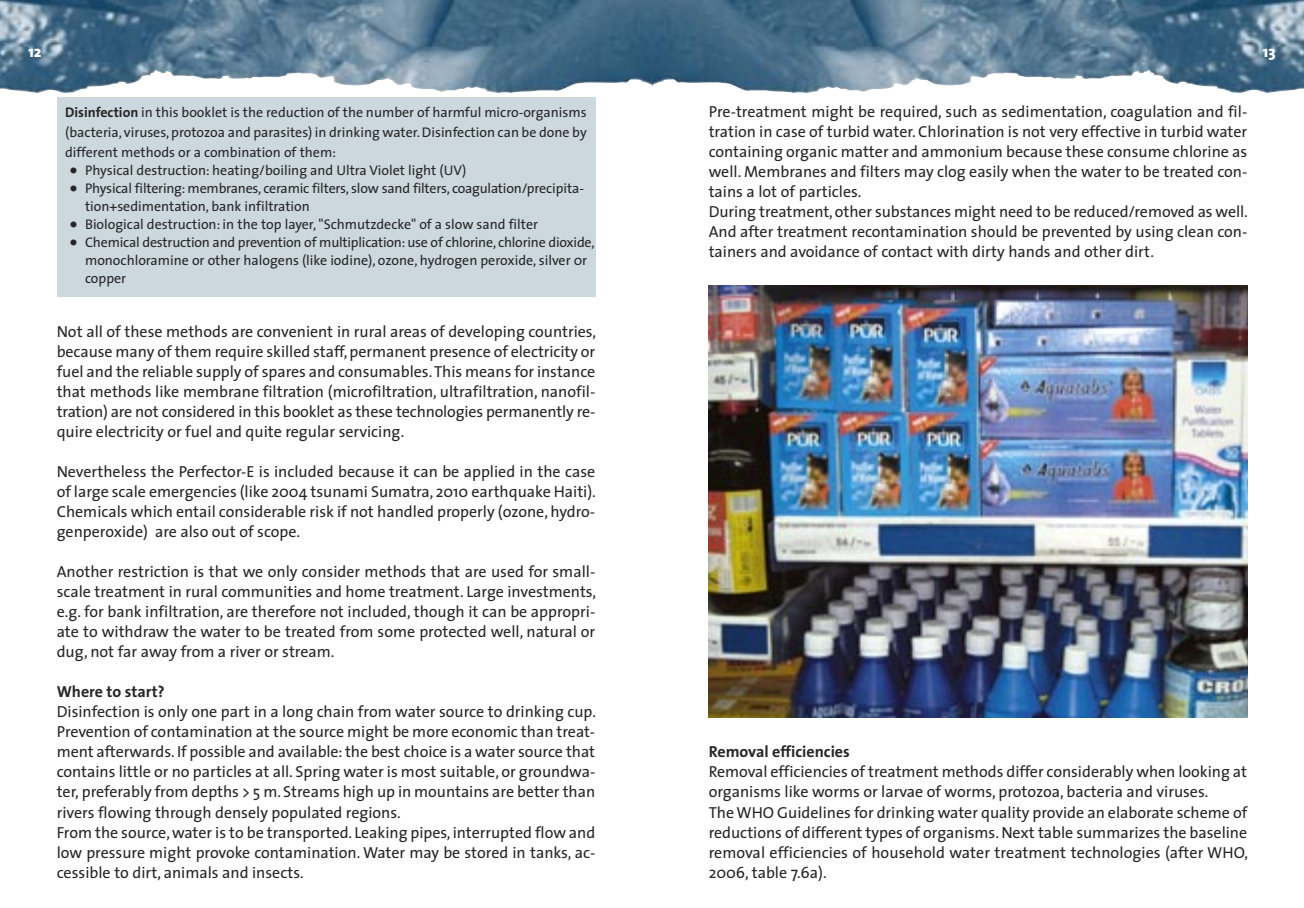
<style>
.page{position:relative;width:1304px;height:908px;background:#fff}
.page>*{position:absolute;margin:0;border:0;box-sizing:border-box;transform-origin:0 0}
.t1{font:48px "The Sans";color:#272627}
.t2{font:16px/20px "The Sans";color:#272627;text-align:justify}
.t3{font:800 16px "The Sans";color:#fff}
.t4{font:14px/18px "The Sans";color:#272627}
.s1{font-weight:700}
</style>
<div class="page">
<div style="left:57px;top:97px;width:538px;height:199px;background:#ccd7de"></div>
<img style="left:0;top:0;width:1304px;height:93px">
<img style="left:709px;top:285px;width:538px;height:432px">
<p class="t3" style="left:28px;top:46px;width:15px">12</p>
<p class="t3" style="left:1263px;top:46px;width:14px">13</p>
<p class="t4" style="left:65px;top:103px;width:523px;line-height:20px;text-align:justify"><span class="s1">Disinfection</span> in this booklet is the reduction of the number of harmful micro-organisms (bacteria, viruses, protozoa and parasites) in drinking water. Disinfection can be done by different methods or a combination of them:</p>
<p class="t1" style="left:68px;top:138px;width:12px">.</p>
<p class="t4" style="left:85px;top:162px;width:383px">Physical destruction: heating/boiling and Ultra Violet light (UV)</p>
<p class="t1" style="left:68px;top:156px;width:12px">.</p>
<p class="t4" style="left:85px;top:180px;width:500px">Physical filtering: membranes, ceramic filters, slow sand filters, coagulation/precipita&shy;tion+sedimentation, bank infiltration</p>
<p class="t1" style="left:68px;top:192px;width:12px">.</p>
<p class="t4" style="left:85px;top:216px;width:455px">Biological destruction: in the top layer, "Schmutzdecke" of a slow sand filter</p>
<p class="t1" style="left:68px;top:210px;width:12px">.</p>
<p class="t4" style="left:85px;top:234px;width:511px">Chemical destruction and prevention of multiplication: use of chlorine, chlorine dioxide, monochloramine or other halogens (like iodine), ozone, hydrogen peroxide, silver 0r copper</p>
<p class="t2" style="left:57px;top:323px;width:541px">Not all of these methods are convenient in rural areas of developing countries, because many of them require skilled staff, permanent presence of electricity or fuel and the reliable supply of spares and consumables. This means for instance that methods like membrane filtration (microfiltration, ultrafiltration, nanofil&shy;tration) are not considered in this booklet as these technologies permanently re&shy;quire electricity or fuel and quite regular servicing.</p>
<p class="t2" style="left:57px;top:463px;width:541px">Nevertheless the Perfector-E is included because it can be applied in the case of large scale emergencies (like 2004 tsunami Sumatra, 2010 earthquake Haiti).<br>Chemicals which entail considerable risk if not handled properly (ozone, hydro&shy;genperoxide) are also out of scope.</p>
<p class="t2" style="left:57px;top:563px;width:541px">Another restriction is that we only consider methods that are used for small&shy;scale treatment in rural communities and home treatment. Large investments, e.g. for bank infiltration, are therefore not included, though it can be appropri&shy;ate to withdraw the water to be treated from some protected well, natural or dug, not far away from a river or stream.</p>
<p class="t2" style="left:57px;top:683px;width:541px;text-align:left"><span class="s1">Where to start?<br></span>Disinfection is only one part in a long chain from water source to drinking cup.<br>Prevention of contamination at the source might be more economic than treat&shy;ment afterwards. If possible and available: the best choice is a water source that contains little or no particles at all. Spring water is most suitable, or groundwa&shy;ter, preferably from depths &gt; 5 m. Streams high up in mountains are better than rivers flowing through densely populated regions.<br>From the source, water is to be transported. Leaking pipes, interrupted flow and low pressure might provoke contamination. Water may be stored in tanks, ac&shy;cessible to dirt, animals and insects.</p>
<p class="t2" style="left:709px;top:103px;width:541px;text-align:left">Pre-treatment might be required, such as sedimentation, coagulation and fil&shy;tration in case of turbid water. Chlorination is not very effective in turbid water containing organic matter and ammonium because these consume chlorine as well. Membranes and filters may clog easily when the water to be treated con&shy;tains a lot of particles.<br>During treatment, other substances might need to be reduced/removed as well.<br>And after treatment recontamination should be prevented by using clean con&shy;tainers and avoidance of contact with dirty hands and other dirt.</p>
<p class="t2" style="left:709px;top:743px;width:541px;text-align:left"><span class="s1">Removal efficiencies<br></span>Removal efficiencies of treatment methods differ considerably when looking at organisms like worms or larvae of worms, protozoa, bacteria and viruses.<br>The WHO Guidelines for drinking water quality provide an elaborate scheme of reductions of different types of organisms. Next table summarizes the baseline removal efficiencies of household water treatment technologies (after WHO, 2006, table 7.6a).</p>
</div>
